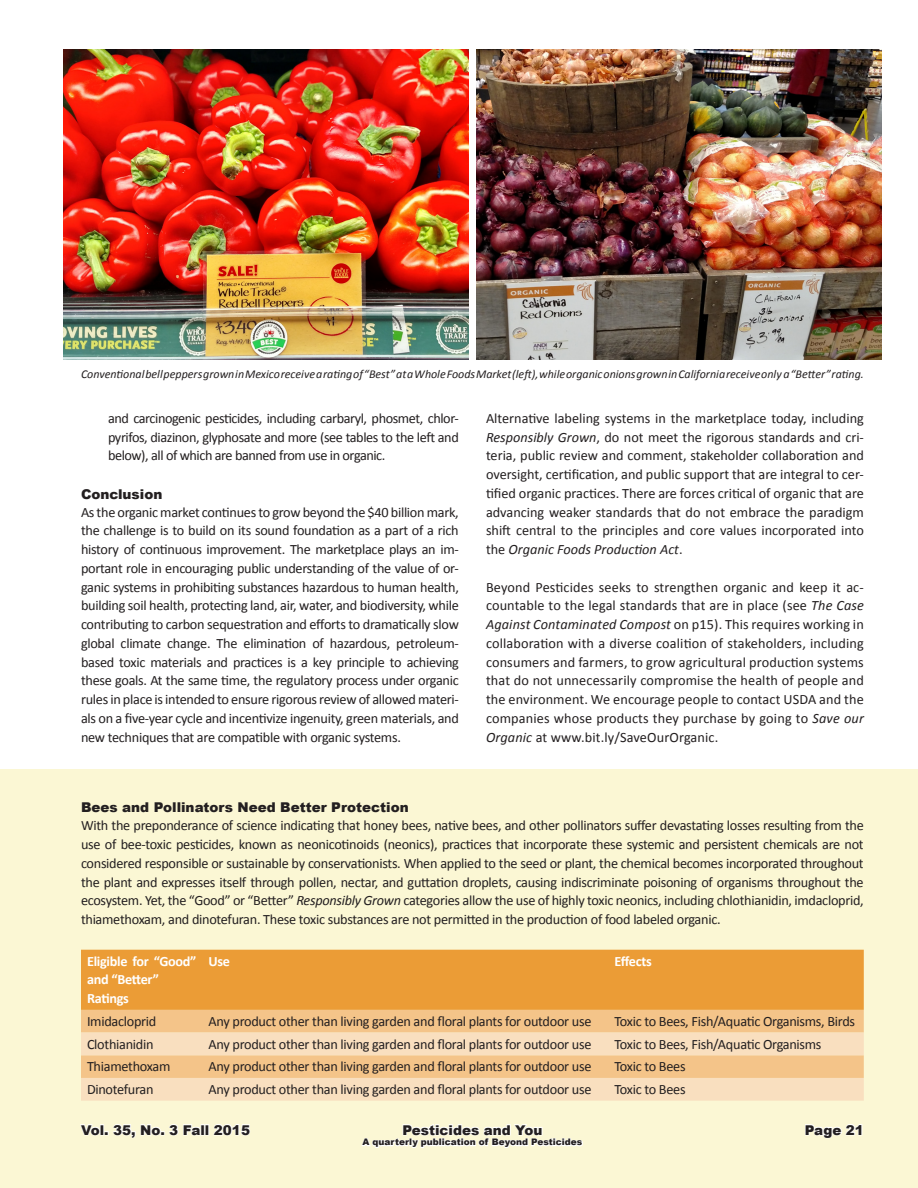
<style>
.page{position:relative;width:918px;height:1188px;background:#fff}
.page>*{position:absolute;margin:0;border:0;box-sizing:border-box;transform-origin:0 0}
.t1{font:14.25px/18.8px "Calibri";letter-spacing:-.02em;color:#231f20;text-align:justify}
.t2{font:700 14.25px/18.8px "Calibri";letter-spacing:-.02em;color:#fff}
.t3{font:900 13.5px "Arial";color:#231f20}
.t4{font:italic 12px "Calibri";color:#231f20}
.t5{font:900 9px "Arial";color:#231f20}
.s1{font-style:italic}
</style>
<div class="page">
<div style="left:0;top:770px;width:918px;height:418px;background:#fbf7d4"></div>
<svg style="left:362px;top:1124px;width:221px;height:24px"></svg>
<svg style="left:80px;top:1124px;width:122px;height:14px"></svg>
<div style="left:201px;top:1124px;width:4px;height:11px;border:2px solid #fff"></div>
<div style="left:205px;top:1124px;width:4px;height:11px;border:2px solid #fff"></div>
<svg style="left:213px;top:1124px;width:37px;height:12px"></svg>
<svg style="left:805px;top:1124px;width:58px;height:14px"></svg>
<div style="left:81px;top:950px;width:783px;height:60px;background:#eb9c36"></div>
<div style="left:81px;top:1010px;width:783px;height:23px;background:#f4c489"></div>
<svg style="left:81px;top:1033px;width:783px;height:68px;background:#f7d6ad"></svg>
<img style="left:64px;top:50px;width:405px;height:309px">
<img style="left:476px;top:50px;width:405px;height:309px">
<p class="t4" style="left:81px;top:366px;width:784px">Conventional bell peppers grown in Mexico receive a rating of “Best” at a Whole Foods Market (left), while organic onions grown in California receive only a “Better” rating.</p>
<p class="t1" style="left:108px;top:409px;width:352px">and carcinogenic pesticides, including carbaryl, phosmet, chlor&shy;pyrifos, diazinon, glyphosate and more (see tables to the left and below), all of which are banned from use in organic.</p>
<p class="t3" style="left:81px;top:484px;width:83px">Conclusion</p>
<p class="t1" style="left:81px;top:503px;width:379px">As the organic market continues to grow beyond the $40 billion mark, the challenge is to build on its sound foundation as a part of a rich history of continuous improvement. The marketplace plays an im&shy;portant role in encouraging public understanding of the value of or&shy;ganic systems in prohibiting substances hazardous to human health, building soil health, protecting land, air, water, and biodiversity, while contributing to carbon sequestration and efforts to dramatically slow global climate change. The elimination of hazardous, petroleum&shy;based toxic materials and practices is a key principle to achieving these goals. At the same time, the regulatory process under organic rules in place is intended to ensure rigorous review of allowed materi&shy;als on a five-year cycle and incentivize ingenuity, green materials, and new techniques that are compatible with organic systems.</p>
<p class="t1" style="left:486px;top:409px;width:379px">Alternative labeling systems in the marketplace today, including <span class="s1">Responsibly Grown</span>, do not meet the rigorous standards and cri&shy;teria, public review and comment, stakeholder collaboration and oversight, certification, and public support that are integral to cer&shy;tified organic practices. There are forces critical of organic that are advancing weaker standards that do not embrace the paradigm shift central to the principles and core values incorporated into the <span class="s1">Organic Foods Production Act</span>.</p>
<p class="t1" style="left:486px;top:578px;width:380px">Beyond Pesticides seeks to strengthen organic and keep it ac&shy;countable to the legal standards that are in place (see <span class="s1">The Case Against Contaminated Compost</span> on p15). This requires working in collaboration with a diverse coalition of stakeholders, including consumers and farmers, to grow agricultural production systems that do not unnecessarily compromise the health of people and the environment. We encourage people to contact USDA and the companies whose products they purchase by going to <span class="s1">Save our Organic</span> at www.bit.ly/SaveOurOrganic.</p>
<p class="t3" style="left:81px;top:798px;width:329px">Bees and Pollinators Need Better Protection</p>
<p class="t1" style="left:81px;top:816px;width:784px">With the preponderance of science indicating that honey bees, native bees, and other pollinators suffer devastating losses resulting from the use of bee-toxic pesticides, known as neonicotinoids (neonics), practices that incorporate these systemic and persistent chemicals are not considered responsible or sustainable by conservationists. When applied to the seed or plant, the chemical becomes incorporated throughout the plant and expresses itself through pollen, nectar, and guttation droplets, causing indiscriminate poisoning of organisms throughout the ecosystem. Yet, the “Good” or “Better” <span class="s1">Responsibly Grown</span> categories allow the use of highly toxic neonics, including chlothianidin, imdacloprid, thiamethoxam, and dinotefuran. These toxic substances are not permitted in the production of food labeled organic.</p>
<p class="t2" style="left:87px;top:952px;width:111px">Eligible for “Good” and “Better”</p>
<p class="t2" style="left:87px;top:989px;width:43px">Ratings</p>
<p class="t2" style="left:208px;top:952px;width:23px">Use</p>
<p class="t2" style="left:615px;top:952px;width:39px">Effects</p>
<p class="t1" style="left:87px;top:1012px;width:71px">Imidacloprid</p>
<p class="t1" style="left:208px;top:1012px;width:385px">Any product other than living garden and floral plants for outdoor use</p>
<p class="t1" style="left:615px;top:1012px;width:242px">Toxic to Bees, Fish/Aquatic Organisms, Birds</p>
<p class="t1" style="left:87px;top:1034px;width:68px">Clothianidin</p>
<p class="t1" style="left:208px;top:1034px;width:385px">Any product other than living garden and floral plants for outdoor use</p>
<p class="t1" style="left:615px;top:1034px;width:208px">Toxic to Bees, Fish/Aquatic Organisms</p>
<p class="t1" style="left:87px;top:1057px;width:85px">Thiamethoxam</p>
<p class="t1" style="left:208px;top:1057px;width:385px">Any product other than living garden and floral plants for outdoor use</p>
<p class="t1" style="left:615px;top:1057px;width:73px">Toxic to Bees</p>
<p class="t1" style="left:87px;top:1080px;width:68px">Dinotefuran</p>
<p class="t1" style="left:208px;top:1080px;width:385px">Any product other than living garden and floral plants for outdoor use</p>
<p class="t1" style="left:615px;top:1080px;width:73px">Toxic to Bees</p>
<p class="t3" style="left:81px;top:1120px;width:171px">Vol. 35, No. 3 Fall 2015</p>
<p class="t3" style="left:805px;top:1120px;width:61px">Page 21</p>
<p class="t3" style="left:402px;top:1120px;width:142px">Pesticides and You</p>
<p class="t5" style="left:363px;top:1136px;width:221px">A quarterly publication of Beyond Pesticides</p>
</div>
